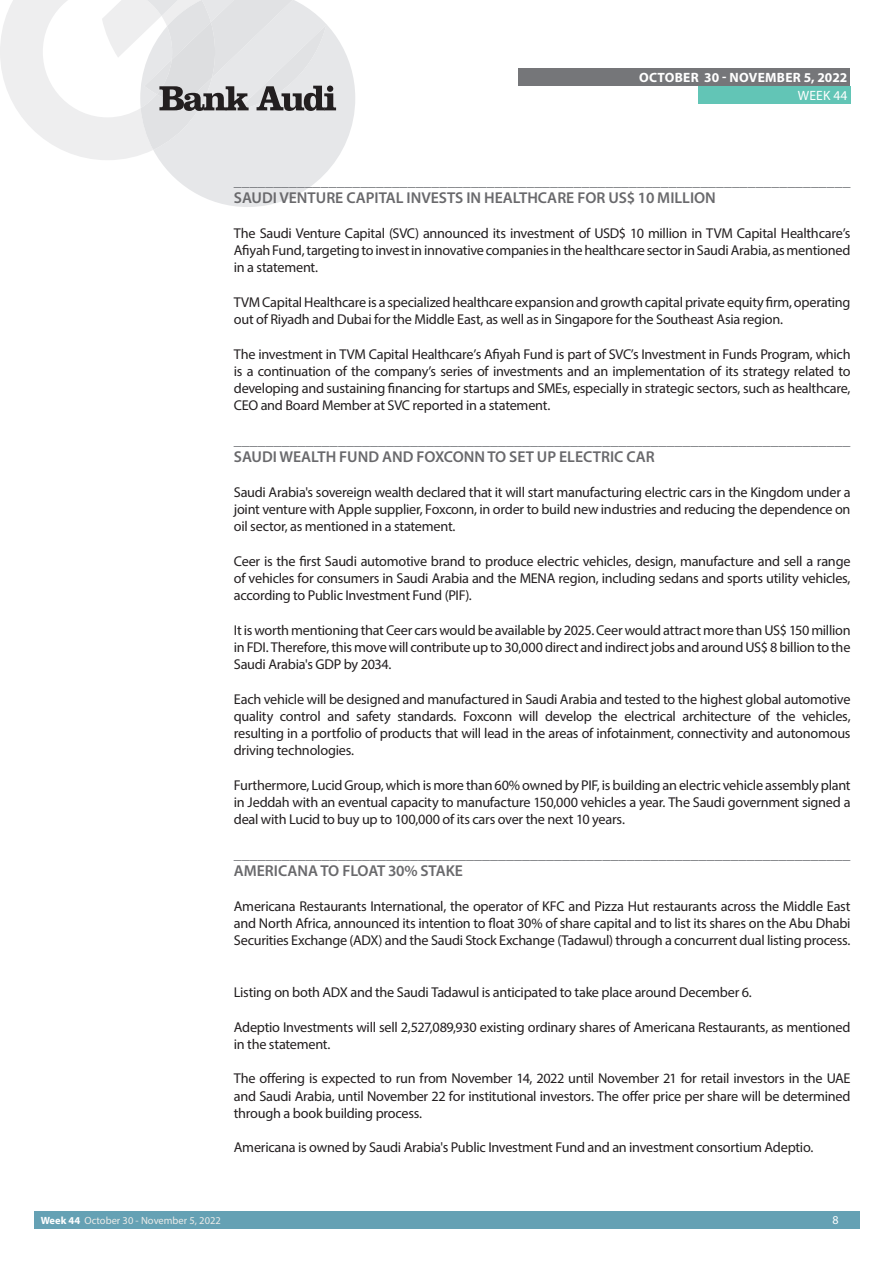
<style>
.page{position:relative;width:893px;height:1263px;background:#fff}
.page>*{position:absolute;margin:0;border:0;box-sizing:border-box;transform-origin:0 0}
.t1{font:15.9px "Myriad Pro";color:#707276}
.t2{font:600 15.75px "Myriad Pro";color:#69696c}
.t3{font:15.6px "Myriad Pro";color:#707276}
.t4{font:14.25px/17.2px "Myriad Pro";letter-spacing:-.02em;color:#231f20;text-align:justify}
.t5{font:700 13.5px "Myriad Pro";letter-spacing:.02em;color:#fff}
.t6{font:13.5px "Myriad Pro";letter-spacing:.02em;color:#fff}
.t7{font:12px "Myriad Pro";color:#fff}
.t8{font:10.5px "Myriad Pro";color:#ecece9}
.s1{font-weight:700;color:#fff}
</style>
<div class="page">
<div style="left:35px;top:1212px;width:825px;height:17px;background:#65a1b4"></div>
<div style="left:519px;top:68px;width:331px;height:17px;background:#757679"></div>
<div style="left:698px;top:86px;width:152px;height:17px;background:#62c5b6"></div>
<svg style="left:0;top:0;width:355px;height:207px"></svg>
<p class="t5" style="left:639px;top:68px;width:210px">OCTOBER 30 - NOVEMBER 5, 2022</p>
<p class="t6" style="left:798px;top:87px;width:51px">WEEK 44</p>
<p class="t3" style="left:234px;top:171px;width:618px">______________________________________________________________________________</p>
<p class="t2" style="left:234px;top:188px;width:483px">SAUDI VENTURE CAPITAL INVESTS IN HEALTHCARE FOR US$ 10 MILLION</p>
<p class="t4" style="left:234px;top:224px;width:618px">The Saudi Venture Capital (SVC) announced its investment of USD$ 10 million in TVM Capital Healthcare’s Afiyah Fund, targeting to invest in innovative companies in the healthcare sector in Saudi Arabia, as mentioned in a statement.</p>
<p class="t4" style="left:234px;top:293px;width:618px">TVM Capital Healthcare is a specialized healthcare expansion and growth capital private equity firm, operating out of Riyadh and Dubai for the Middle East, as well as in Singapore for the Southeast Asia region.</p>
<p class="t4" style="left:234px;top:345px;width:618px">The investment in TVM Capital Healthcare’s Afiyah Fund is part of SVC’s Investment in Funds Program, which is a continuation of the company’s series of investments and an implementation of its strategy related to developing and sustaining financing for startups and SMEs, especially in strategic sectors, such as healthcare, CEO and Board Member at SVC reported in a statement.</p>
<p class="t1" style="left:234px;top:430px;width:618px">_____________________________________________________________________________</p>
<p class="t2" style="left:234px;top:447px;width:422px">SAUDI WEALTH FUND AND FOXCONN TO SET UP ELECTRIC CAR</p>
<p class="t4" style="left:234px;top:483px;width:618px">Saudi Arabia's sovereign wealth declared that it will start manufacturing electric cars in the Kingdom under a joint venture with Apple supplier, Foxconn, in order to build new industries and reducing the dependence on oil sector, as mentioned in a statement.</p>
<p class="t4" style="left:234px;top:552px;width:618px">Ceer is the first Saudi automotive brand to produce electric vehicles, design, manufacture and sell a range of vehicles for consumers in Saudi Arabia and the MENA region, including sedans and sports utility vehicles, according to Public Investment Fund (PIF).</p>
<p class="t4" style="left:234px;top:621px;width:618px">It is worth mentioning that Ceer cars would be available by 2025. Ceer would attract more than US$ 150 million in FDI. Therefore, this move will contribute up to 30,000 direct and indirect jobs and around US$ 8 billion to the Saudi Arabia's GDP by 2034.</p>
<p class="t4" style="left:234px;top:690px;width:618px">Each vehicle will be designed and manufactured in Saudi Arabia and tested to the highest global automotive quality control and safety standards. Foxconn will develop the electrical architecture of the vehicles, resulting in a portfolio of products that will lead in the areas of infotainment, connectivity and autonomous driving technologies.</p>
<p class="t4" style="left:234px;top:776px;width:618px">Furthermore, Lucid Group, which is more than 60% owned by PIF, is building an electric vehicle assembly plant in Jeddah with an eventual capacity to manufacture 150,000 vehicles a year. The Saudi government signed a deal with Lucid to buy up to 100,000 of its cars over the next 10 years.</p>
<p class="t1" style="left:234px;top:844px;width:618px">_____________________________________________________________________________</p>
<p class="t2" style="left:234px;top:861px;width:231px">AMERICANA TO FLOAT 30% STAKE</p>
<p class="t4" style="left:234px;top:897px;width:618px">Americana Restaurants International, the operator of KFC and Pizza Hut restaurants across the Middle East and North Africa, announced its intention to float 30% of share capital and to list its shares on the Abu Dhabi Securities Exchange (ADX) and the Saudi Stock Exchange (Tadawul) through a concurrent dual listing process.</p>
<p class="t4" style="left:234px;top:983px;width:519px">Listing on both ADX and the Saudi Tadawul is anticipated to take place around December 6.</p>
<p class="t4" style="left:234px;top:1018px;width:618px">Adeptio Investments will sell 2,527,089,930 existing ordinary shares of Americana Restaurants, as mentioned in the statement.</p>
<p class="t4" style="left:234px;top:1070px;width:618px">The offering is expected to run from November 14, 2022 until November 21 for retail investors in the UAE and Saudi Arabia, until November 22 for institutional investors. The offer price per share will be determined through a book building process.</p>
<p class="t4" style="left:234px;top:1139px;width:581px">Americana is owned by Saudi Arabia's Public Investment Fund and an investment consortium Adeptio.</p>
<p class="t8" style="left:41px;top:1214px;width:182px"><span class="s1">Week 44</span> October 30 - November 5, 2022</p>
<p class="t7" style="left:832px;top:1213px;width:8px">8</p>
</div>
